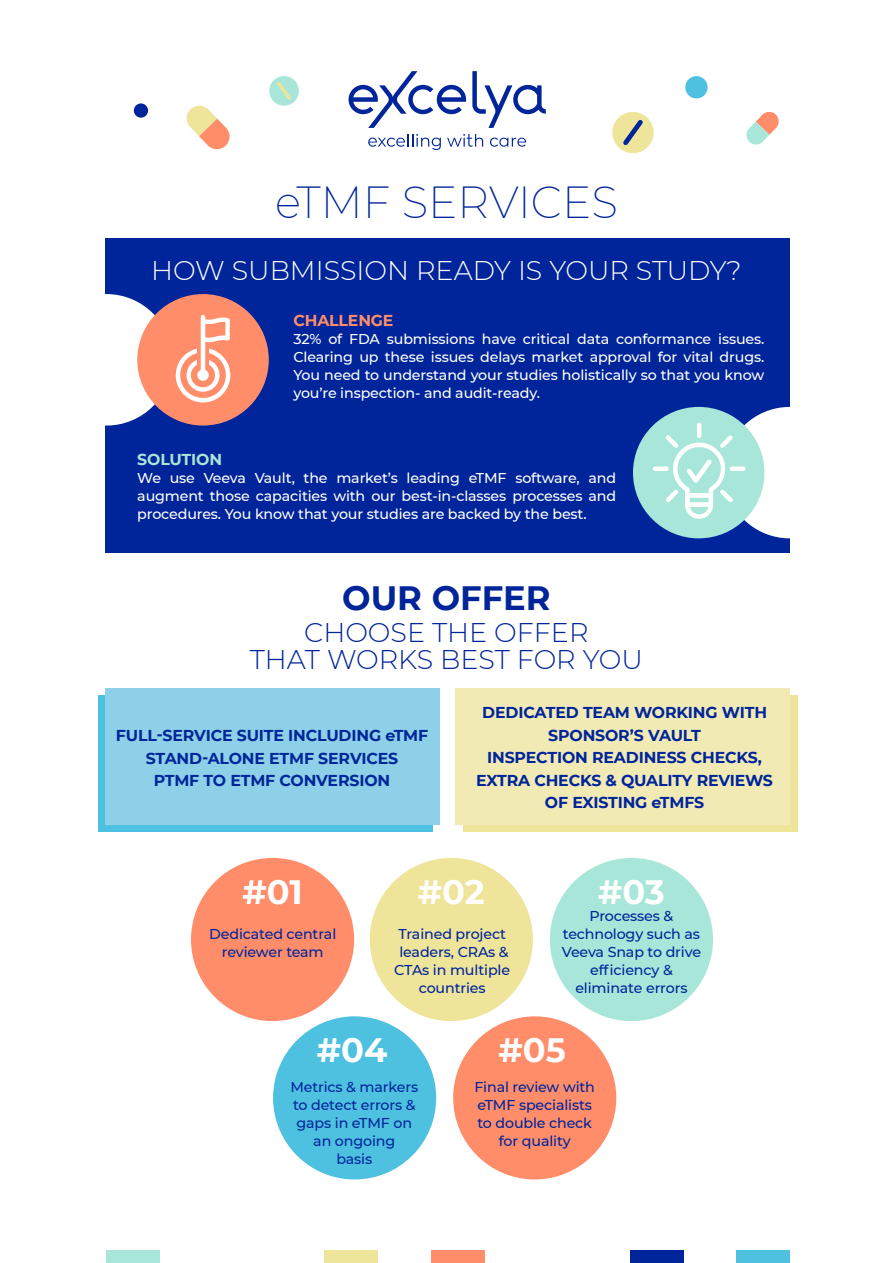
<style>
.page{position:relative;width:893px;height:1263px;background:#fff}
.page>*{position:absolute;margin:0;border:0;box-sizing:border-box;transform-origin:0 0}
.t1{font:200 43.95px "Montserrat";color:#00259a}
.t2{font:700 33.75px "Montserrat";letter-spacing:-.005em;color:#fff}
.t3{font:700 33.75px "Montserrat";color:#00259a}
.t4{font:300 27px/27px "Montserrat";color:#00259a;text-align:center}
.t5{font:300 27px "Montserrat";color:#fff}
.t6{font:700 15.75px/22.5px "Montserrat";letter-spacing:-.01em;color:#00259a;text-align:center}
.t7{font:700 15.75px "Montserrat";letter-spacing:-.01em;color:#ff8d6a}
.t8{font:700 15.75px "Montserrat";letter-spacing:-.01em;color:#a7e6d9}
.t9{font:500 14.25px/18px "Montserrat";letter-spacing:-.01em;color:#fff;text-align:justify}
.t10{font:500 14.25px/18px "Montserrat";letter-spacing:-.01em;color:#00259a;text-align:center}
</style>
<div class="page">
<div style="left:98px;top:695px;width:335px;height:136px;background:#4ec1e0"></div>
<div style="left:463px;top:695px;width:335px;height:136px;background:#eee49a"></div>
<div style="left:105px;top:688px;width:335px;height:136px;background:#8dd0e7"></div>
<div style="left:455px;top:688px;width:335px;height:136px;background:#f1eab5"></div>
<div style="left:105px;top:238px;width:685px;height:315px;background:#00259a"></div>
<div style="left:41px;top:294px;width:131px;height:131px;background:#fff;border-radius:50%"></div>
<div style="left:724px;top:407px;width:132px;height:131px;background:#fff;border-radius:50%"></div>
<div style="left:137px;top:294px;width:132px;height:131px;background:#ff8d6a;border-radius:50%"></div>
<div style="left:633px;top:407px;width:131px;height:131px;background:#a7e6d9;border-radius:50%"></div>
<svg style="left:349px;top:71px;width:117px;height:57px"></svg>
<svg style="left:472px;top:71px;width:74px;height:57px"></svg>
<svg style="left:368px;top:134px;width:73px;height:16px"></svg>
<svg style="left:447px;top:134px;width:36px;height:13px"></svg>
<svg style="left:490px;top:138px;width:36px;height:9px"></svg>
<svg style="left:186px;top:105px;width:44px;height:45px"></svg>
<svg style="left:746px;top:112px;width:33px;height:33px"></svg>
<div style="left:612px;top:112px;width:42px;height:41px;background:#eee49a;border-radius:50%"></div>
<svg style="left:619px;top:116px;width:28px;height:33px"></svg>
<svg style="left:269px;top:76px;width:30px;height:30px"></svg>
<svg style="left:274px;top:79px;width:20px;height:24px"></svg>
<div style="left:685px;top:76px;width:23px;height:22px;background:#4ec1e0;border-radius:50%"></div>
<div style="left:134px;top:103px;width:14px;height:15px;background:#00259a;border-radius:50%"></div>
<div style="left:191px;top:858px;width:163px;height:163px;background:#ff8d6a;border-radius:50%"></div>
<div style="left:370px;top:858px;width:163px;height:163px;background:#eee49a;border-radius:50%"></div>
<div style="left:273px;top:1016px;width:163px;height:163px;background:#4ec1e0;border-radius:50%"></div>
<div style="left:550px;top:858px;width:163px;height:163px;background:#a7e6d9;border-radius:50%"></div>
<div style="left:453px;top:1016px;width:163px;height:163px;background:#ff8d6a;border-radius:50%"></div>
<div style="left:737px;top:1251px;width:53px;height:12px;background:#4ec1e0"></div>
<div style="left:325px;top:1251px;width:53px;height:12px;background:#eee49a"></div>
<div style="left:106px;top:1251px;width:54px;height:12px;background:#a7e6d9"></div>
<div style="left:630px;top:1251px;width:53px;height:12px;background:#00259a"></div>
<div style="left:431px;top:1251px;width:53px;height:12px;background:#ff8d6a"></div>
<svg style="left:175px;top:314px;width:56px;height:89px"></svg>
<svg style="left:652px;top:422px;width:94px;height:99px"></svg>
<h1 class="t1" style="left:275px;top:173px;width:344px">eTMF SERVICES</h1>
<h3 class="t5" style="left:151px;top:252px;width:592px">HOW SUBMISSION READY IS YOUR STUDY?</h3>
<p class="t7" style="left:293px;top:309px;width:102px">CHALLENGE</p>
<p class="t9" style="left:293px;top:329px;width:472px">32% of FDA submissions have critical data conformance issues.<br>Clearing up these issues delays market approval for vital drugs.<br>You need to understand your studies holistically so that you know you’re inspection- and audit-ready.</p>
<p class="t8" style="left:137px;top:448px;width:86px">SOLUTION</p>
<p class="t9" style="left:137px;top:468px;width:480px">We use Veeva Vault, the market’s leading eTMF software, and augment those capacities with our best-in-classes processes and procedures. You know that your studies are backed by the best.</p>
<h2 class="t3" style="left:342px;top:574px;width:210px">OUR OFFER</h2>
<h3 class="t4" style="left:250px;top:618px;width:395px">CHOOSE THE OFFER<br>THAT WORKS BEST FOR YOU</h3>
<p class="t6" style="left:476px;top:700px;width:298px">DEDICATED TEAM WORKING WITH<br>SPONSOR’S VAULT<br>INSPECTION READINESS CHECKS,<br>EXTRA CHECKS &amp; QUALITY REVIEWS<br>OF EXISTING eTMFS</p>
<p class="t6" style="left:116px;top:723px;width:314px">FULL-SERVICE SUITE INCLUDING eTMF<br>STAND-ALONE ETMF SERVICES<br>PTMF TO ETMF CONVERSION</p>
<h2 class="t2" style="left:242px;top:868px;width:62px">#01</h2>
<h2 class="t2" style="left:418px;top:868px;width:68px">#02</h2>
<p class="t10" style="left:209px;top:924px;width:129px">Dedicated central reviewer team</p>
<p class="t10" style="left:394px;top:924px;width:117px">Trained project leaders, CRAs &amp;<br>CTAs in multiple countries</p>
<h2 class="t2" style="left:598px;top:868px;width:68px">#03</h2>
<p class="t10" style="left:562px;top:906px;width:141px">Processes &amp; technology such as<br>Veeva Snap to drive efficiency &amp; eliminate errors</p>
<h2 class="t2" style="left:317px;top:1026px;width:72px">#04</h2>
<p class="t10" style="left:290px;top:1077px;width:129px">Metrics &amp; markers to detect errors &amp; gaps in eTMF on an ongoing<br>basis</p>
<h2 class="t2" style="left:499px;top:1026px;width:69px">#05</h2>
<p class="t10" style="left:474px;top:1077px;width:122px">Final review with eTMF specialists to double check for quality</p>
</div>
